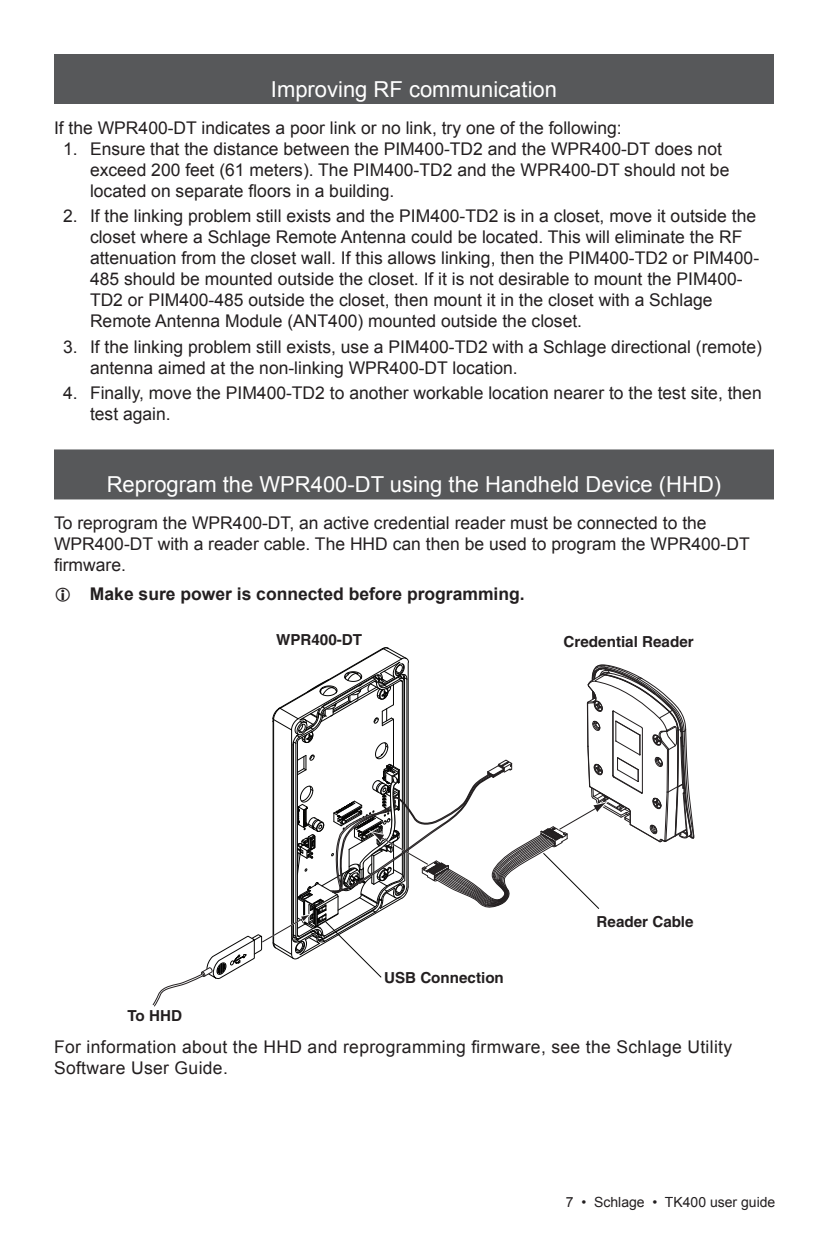
<style>
.page{position:relative;width:828px;height:1260px;background:#fff}
.page>*{position:absolute;margin:0;border:0;box-sizing:border-box;transform-origin:0 0}
.Section_Title{font:22px "Arial";color:#fff}
.t1{font:17.6px/21px "Arial";color:#231f20}
.t2{font:17.6px/21px "Arial";letter-spacing:.02em;color:#231f20}
.t3{font:700 17.6px "Arial";color:#231f20}
.t4{font:700 15.2px "Helvetica";color:#231f20}
.t5{font:14px "Arial";color:#231f20}
</style>
<div class="page">
<div style="left:54px;top:54px;width:720px;height:50px;background:#57585a"></div>
<div style="left:54px;top:449px;width:720px;height:50px;background:#57585a"></div>
<svg style="left:152px;top:647px;width:542px;height:360px"></svg>
<p class="Section_Title" style="left:271px;top:75px;width:288px">Improving RF communication</p>
<p class="t1" style="left:54px;top:118px;width:569px">If the WPR400-DT indicates a poor link or no link, try one of the following:</p>
<p class="t1" style="left:90px;top:139px;width:641px;text-indent:-27px">1. Ensure that the distance between the PIM400-TD2 and the WPR400-DT does not exceed 200 feet (61 meters). The PIM400-TD2 and the WPR400-DT should not be located on separate floors in a building.</p>
<p class="t1" style="left:90px;top:206px;width:671px;text-indent:-27px">2. If the linking problem still exists and the PIM400-TD2 is in a closet, move it outside the closet where a Schlage Remote Antenna could be located. This will eliminate the RF attenuation from the closet wall. If this allows linking, then the PIM400-TD2 or PIM400- 485 should be mounted outside the closet. If it is not desirable to mount the PIM400- TD2 or PIM400-485 outside the closet, then mount it in the closet with a Schlage Remote Antenna Module (ANT400) mounted outside the closet.</p>
<p class="t1" style="left:90px;top:336px;width:674px;text-indent:-27px">3. If the linking problem still exists, use a PIM400-TD2 with a Schlage directional (remote) antenna aimed at the non-linking WPR400-DT location.</p>
<p class="t1" style="left:90px;top:382px;width:673px;text-indent:-27px">4. Finally, move the PIM400-TD2 to another workable location nearer to the test site, then test again.</p>
<p class="Section_Title" style="left:107px;top:470px;width:616px">Reprogram the WPR400-DT using the Handheld Device (HHD)</p>
<p class="t1" style="left:54px;top:513px;width:697px">To reprogram the WPR400-DT, an active credential reader must be connected to the<br>WPR400-DT with a reader cable. The HHD can then be used to program the WPR400-DT firmware.</p>
<p class="t3" style="left:90px;top:582px;width:436px">Make sure power is connected before programming.</p>
<p class="t4" style="left:276px;top:631px;width:88px">WPR400-DT</p>
<p class="t4" style="left:564px;top:633px;width:132px">Credential Reader</p>
<p class="t4" style="left:384px;top:968px;width:121px">USB Connection</p>
<p class="t4" style="left:597px;top:912px;width:98px">Reader Cable</p>
<p class="t4" style="left:128px;top:1006px;width:56px">To HHD</p>
<p class="t2" style="left:54px;top:1036px;width:680px">For information about the HHD and reprogramming firmware, see the Schlage Utility<br>Software User Guide.</p>
<p class="t5" style="left:566px;top:1193px;width:211px">7 • Schlage • TK400 user guide</p>
</div>
